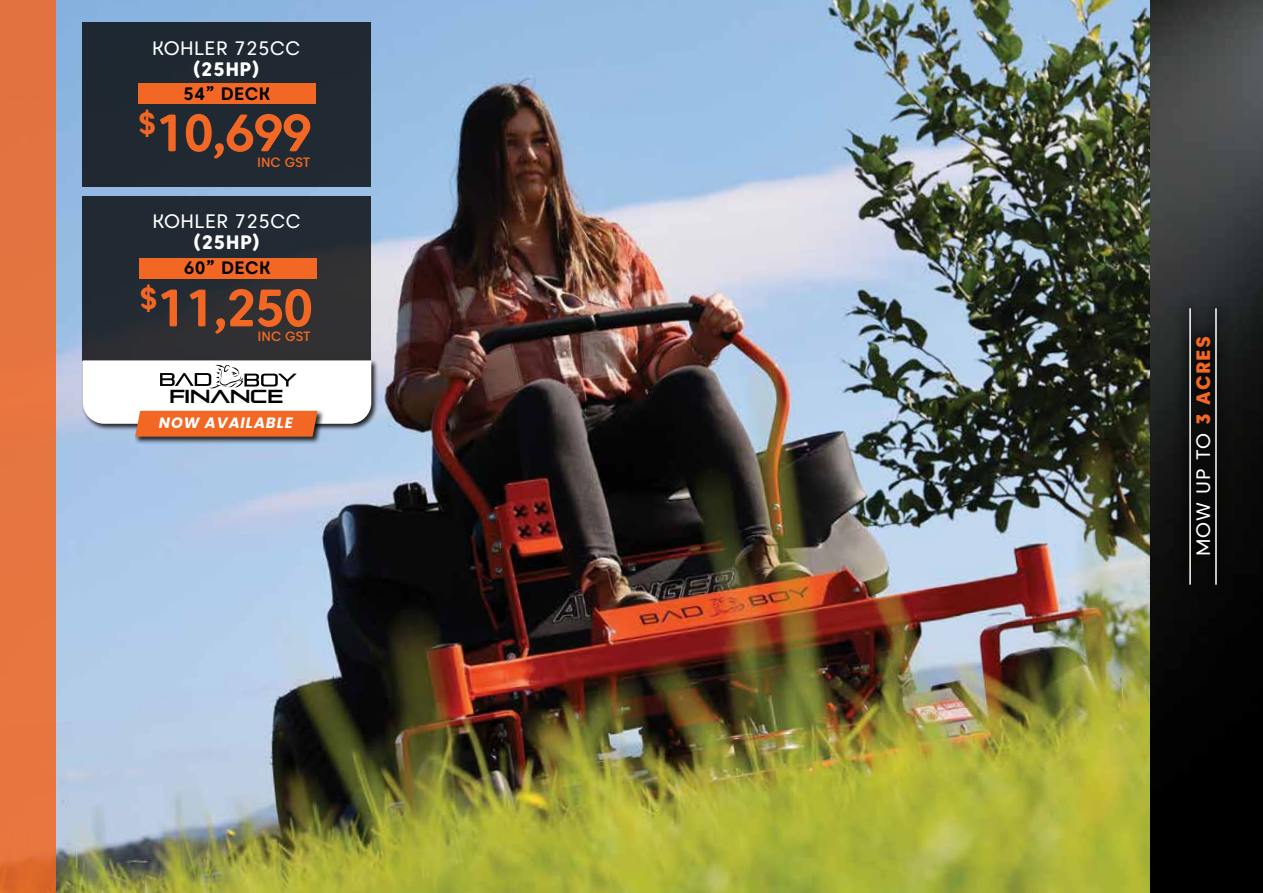
<style>
.page{position:relative;width:1263px;height:893px;background:#fff}
.page>*{position:absolute;margin:0;border:0;box-sizing:border-box;transform-origin:0 0}
.t1{font:700 52.5px "Caros Soft";letter-spacing:-.06em;color:#f26723}
.t2{font:19.5px "Caros Soft";letter-spacing:.02em;color:#fff}
.t3{font:800 19.5px "Caros Soft";letter-spacing:.02em;color:#fff}
.t4{font:700 18.75px "Pirulen Rg";color:#000}
.t5{font:700 18px "Caros Soft";letter-spacing:.02em;color:#000}
.t6{font:italic 700 15px "Poppins";letter-spacing:.06em;color:#fff}
.t7{font:500 13.5px "Caros Soft";letter-spacing:-.005em;color:#f26723}
.s1{font-weight:800;color:#f26723}
</style>
<div class="page">
<img style="left:55px;top:0;width:1208px;height:893px">
<div style="left:0;top:0;width:55px;height:893px;background:#e57540"></div>
<div style="left:1174px;top:293px;width:58px;height:307px;background:#000;opacity:.88"></div>
<hr style="left:1189px;top:308px;width:2px;height:277px;background:#fff">
<hr style="left:1215px;top:308px;width:2px;height:277px;background:#fff">
<div style="left:82px;top:23px;width:289px;height:164px;background:#202932"></div>
<div style="left:82px;top:196px;width:289px;height:164px;background:linear-gradient(to right,#222a32,#2e2f33)"></div>
<div style="left:138px;top:83px;width:178px;height:20px;background:#f26723"></div>
<div style="left:139px;top:258px;width:178px;height:21px;background:#f26723"></div>
<div style="left:81px;top:359px;width:298px;height:73px;background:#000;opacity:.84"></div>
<div style="left:134px;top:409px;width:191px;height:35px;background:#000;opacity:.84"></div>
<svg style="left:83px;top:360px;width:288px;height:77px"></svg>
<p class="t2" style="left:152px;top:35px;width:149px">KOHLER 725CC</p>
<p class="t3" style="left:192px;top:56px;width:70px">(25HP)</p>
<p class="t5" style="left:183px;top:82px;width:88px">54” DECK</p>
<h1 class="t1" style="left:138px;top:99px;width:176px"><sup>$</sup>10,699</h1>
<p class="t7" style="left:257px;top:153px;width:55px">INC GST</p>
<p class="t2" style="left:153px;top:209px;width:149px">KOHLER 725CC</p>
<p class="t3" style="left:192px;top:229px;width:70px">(25HP)</p>
<p class="t5" style="left:184px;top:256px;width:88px">60” DECK</p>
<h1 class="t1" style="left:139px;top:274px;width:176px"><sup>$</sup>11,250</h1>
<p class="t7" style="left:258px;top:328px;width:55px">INC GST</p>
<p class="t4" style="left:169px;top:385px;width:115px">FINANCE</p>
<p class="t6" style="left:159px;top:414px;width:135px">NOW AVAILABLE</p>
<p class="t2" style="left:1190px;top:556px;width:221px;rotate:-90deg">MOW UP TO <span class="s1">3 ACRES</span></p>
</div>
